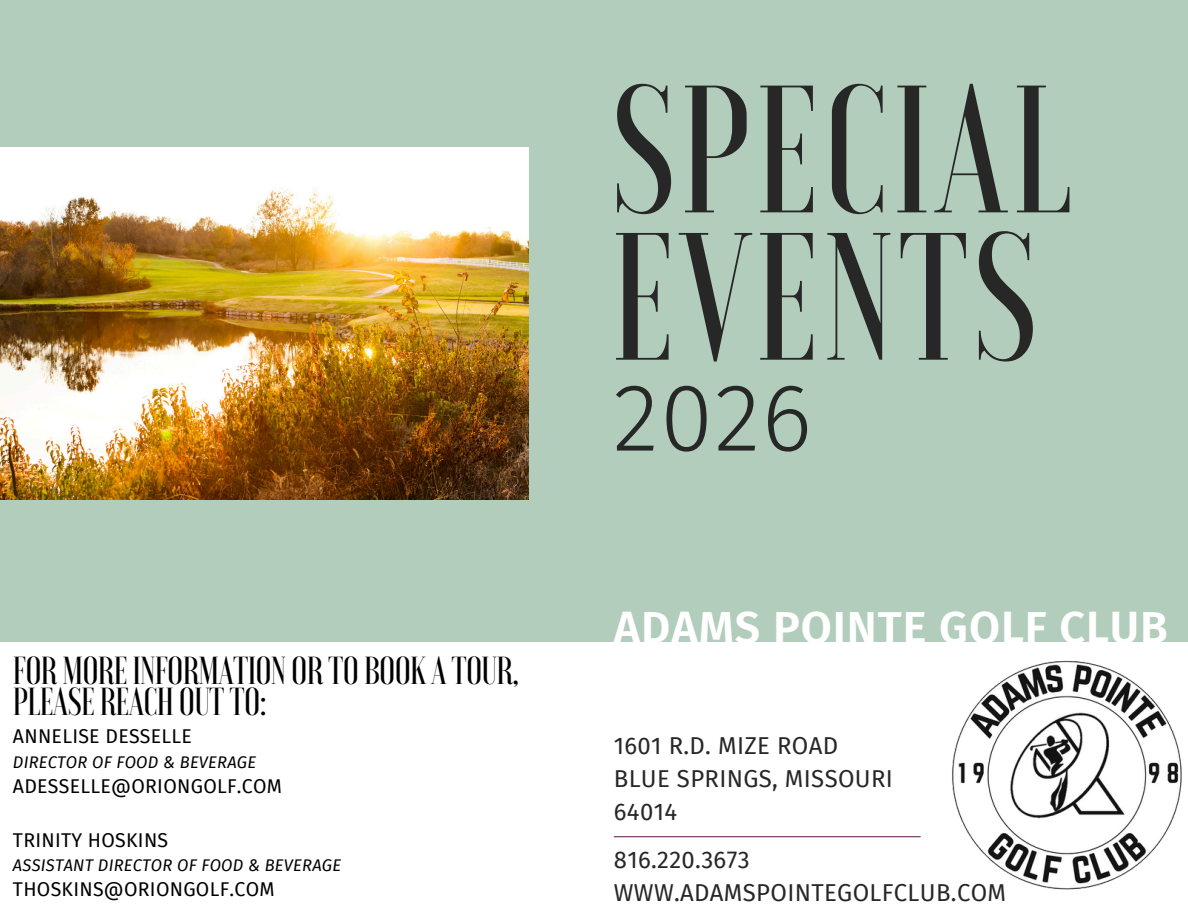
<style>
.page{position:relative;width:1188px;height:918px;background:#b2cdbb}
.page>*{position:absolute;margin:0;border:0;box-sizing:border-box;transform-origin:0 0}
.t1{font:500 181.05px/147.3px "Voga";letter-spacing:.02em;color:#272727}
.t2{font:300 95.85px "Fira Sans";color:#272727}
.t3{font:600 45px "Fira Sans";letter-spacing:.02em;color:#fff}
.t4{font:500 39px/31.5px "Voga";letter-spacing:-.02em;color:#000}
.t5{font:23.85px/32.7px "Fira Sans";letter-spacing:.015em;color:#272727}
.t6{font:19.5px "Fira Sans";letter-spacing:.015em;color:#000}
.t7{font:italic 16.5px "Fira Sans";letter-spacing:.015em;color:#000}
</style>
<div class="page">
<div style="left:0;top:643px;width:1188px;height:275px;background:#fff"></div>
<img style="left:0;top:147px;width:529px;height:352px">
<img style="left:952px;top:660px;width:230px;height:230px">
<hr style="left:614px;top:836px;width:307px;height:1px;background:#6e2b62">
<p class="t4" style="left:13px;top:654px;width:508px">FORMOREINFORMATION OR TO BOOK A TOUR,<br>PLEASE REACH OUTTO:</p>
<p class="t6" style="left:13px;top:725px;width:181px">ANNELISE DESSELLE</p>
<p class="t7" style="left:13px;top:752px;width:245px">DIRECTOR OF FOOD &amp; BEVERAGE</p>
<p class="t6" style="left:13px;top:774px;width:271px">ADESSELLE@ORIONGOLF.COM</p>
<p class="t6" style="left:13px;top:828px;width:157px">TRINITY HOSKINS</p>
<p class="t7" style="left:13px;top:856px;width:330px">ASSISTANT DIRECTOR OF FOOD &amp; BEVERAGE</p>
<p class="t6" style="left:13px;top:878px;width:263px">THOSKINS@ORIONGOLF.COM</p>
<h1 class="t1" style="left:611px;top:76px;width:463px">SPECIAL<br>EVENTS</h1>
<h2 class="t2" style="left:613px;top:361px;width:201px">2026</h2>
<p class="t3" style="left:614px;top:601px;width:555px">ADAMS POINTE GOLF CLUB</p>
<h3 class="t5" style="left:614px;top:730px;width:281px">1601 R.D. MIZE ROAD<br>BLUE SPRINGS, MISSOURI<br>64014</h3>
<h4 class="t5" style="left:614px;top:844px;width:394px">816.220.3673<br>WWW.ADAMSPOINTEGOLFCLUB.COM</h4>
</div>
